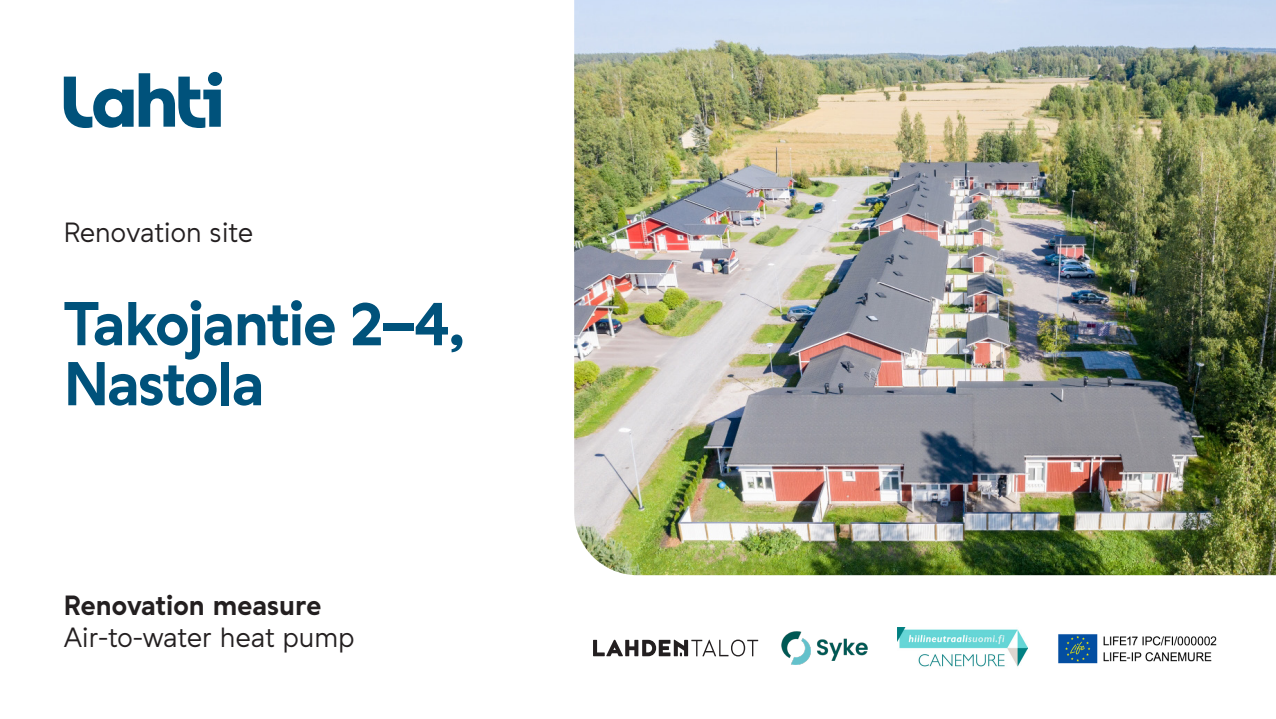
<style>
.page{position:relative;width:1276px;height:719px;background:#fff}
.page>*{position:absolute;margin:0;border:0;box-sizing:border-box;transform-origin:0 0}
.t1{font:700 60px/60px "Studio Feixen Sans Lahti";letter-spacing:-.035em;color:#00527b}
.t2{font:27px "Studio Feixen Sans Lahti";color:#231f20}
.t3{font:700 27px "Studio Feixen Sans Lahti";letter-spacing:-.005em;color:#231f20}
</style>
<div class="page">
<img style="left:574px;top:0;width:702px;height:575px">
<svg style="left:64px;top:72px;width:158px;height:56px"></svg>
<img style="left:897px;top:627px;width:130px;height:40px">
<img style="left:1058px;top:634px;width:159px;height:29px">
<svg style="left:593px;top:639px;width:165px;height:17px"></svg>
<img style="left:781px;top:631px;width:87px;height:34px">
<p class="t2" style="left:64px;top:216px;width:191px">Renovation site</p>
<p class="t1" style="left:64px;top:294px;width:402px">Takojantie 2–4,<br>Nastola</p>
<p class="t3" style="left:64px;top:588px;width:259px">Renovation measure</p>
<p class="t2" style="left:64px;top:621px;width:292px">Air-to-water heat pump</p>
</div>
